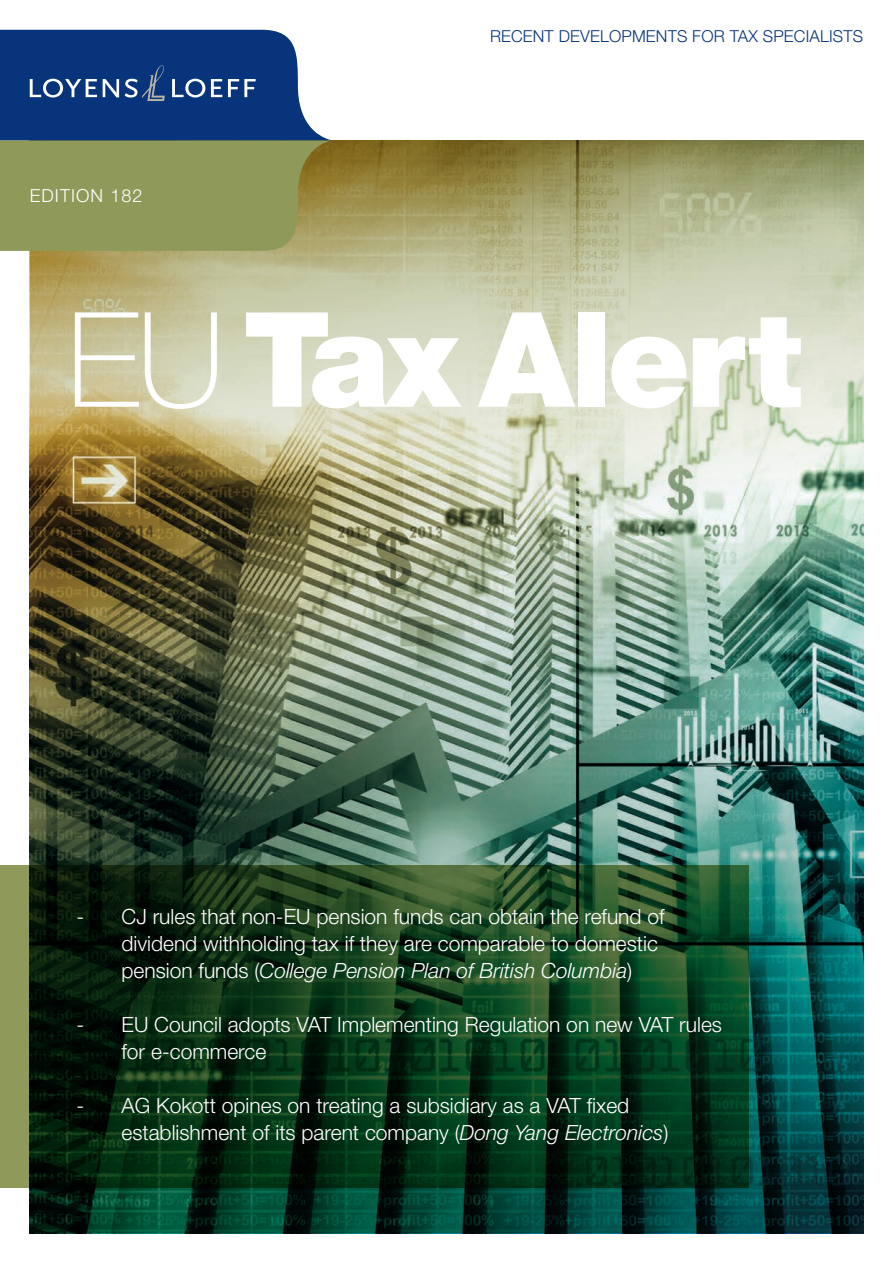
<style>
.page{position:relative;width:893px;height:1263px;background:#fff}
.page>*{position:absolute;margin:0;border:0;box-sizing:border-box;transform-origin:0 0}
.t1{font:900 132px "Helvetica Neue LT Pro";letter-spacing:-.03em;color:#fff}
.t2{font:300 21px/27px "Helvetica Neue LT Pro";color:#fff}
.t3{font:300 18px "Helvetica Neue LT Pro";letter-spacing:.06em;color:#fff}
.t4{font:300 16.5px "Helvetica Neue LT Pro";letter-spacing:.01em;color:#08347b}
.s1{font-weight:100}
.s2{font-style:italic}
</style>
<div class="page">
<img style="left:30px;top:140px;width:833px;height:438px">
<img style="left:30px;top:578px;width:833px;height:655px">
<svg style="left:0;top:30px;width:332px;height:221px;background:#5c7372"></svg>
<svg style="left:0;top:865px;width:748px;height:323px;background:#12391c"></svg>
<p class="t3" style="left:30px;top:185px;width:114px">EDITION 182</p>
<p class="t4" style="left:490px;top:26px;width:375px">RECENT DEVELOPMENTS FOR TAX SPECIALISTS</p>
<p class="t1" style="left:67px;top:281px;width:737px"><span class="s1">EU</span> Tax Alert</p>
<p class="t2" style="left:122px;top:903px;width:544px;text-indent:-45px">- CJ rules that non-EU pension funds can obtain the refund of dividend withholding tax if they are comparable to domestic pension funds (<span class="s2">College Pension Plan of British Columbia</span>)</p>
<p class="t2" style="left:122px;top:1011px;width:602px;text-indent:-45px">- EU Council adopts VAT Implementing Regulation on new VAT rules for e-commerce</p>
<p class="t2" style="left:122px;top:1092px;width:548px;text-indent:-45px">- AG Kokott opines on treating a subsidiary as a VAT fixed establishment of its parent company (<span class="s2">Dong Yang Electronics</span>)</p>
</div>
